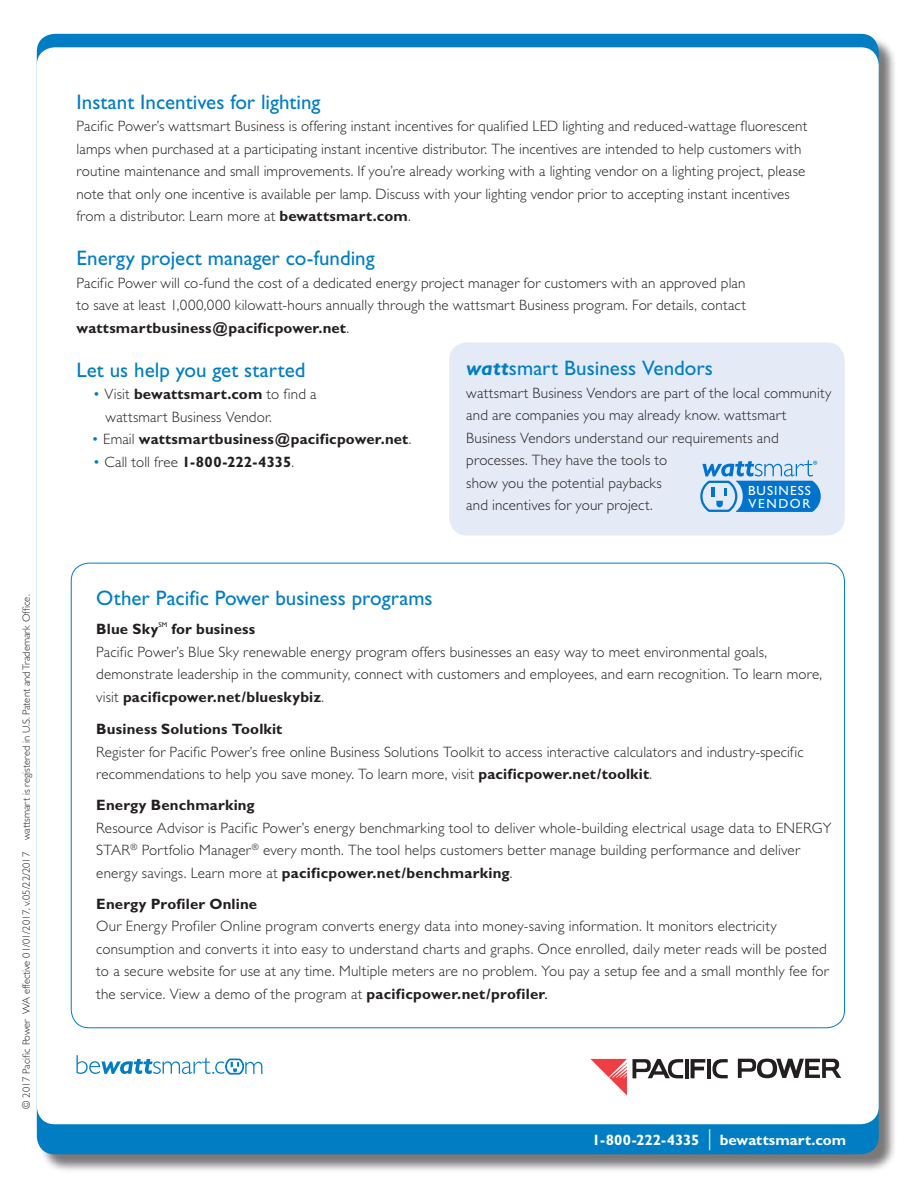
<style>
.page{position:relative;width:918px;height:1188px;background:#fff}
.page>*{position:absolute;margin:0;border:0;box-sizing:border-box;transform-origin:0 0}
.t1{font:21px "Gill Sans";color:#007dc3}
.t2{font:300 15px/22.5px "Gill Sans";letter-spacing:.01em;color:#231f20}
.t3{font:700 15px "Gill Sans";letter-spacing:.01em;color:#231f20}
.t4{font:700 15px "Gill Sans";color:#fff}
.t5{font:13.35px "Gill Sans";letter-spacing:.08em;color:#fff}
.t6{font:12px "Myriad Pro";color:#007dc3}
.t7{font:300 10.5px "Gill Sans";color:#231f20}
.t8{font:7.05px "Gill Sans";color:#231f20}
.s1{font-weight:700}
.s2{color:#007dc3}
.s3{font-weight:300;color:#007dc3}
.s4{font-weight:300}
.s5{font-weight:700;font-style:italic}
.s6{font-weight:400}
.s7{font-weight:300;font-size:21px}
</style>
<div class="page">
<div style="left:39px;top:36px;width:859px;height:1137px;background:#231f20;opacity:.6"></div>
<div style="left:37px;top:34px;width:842px;height:1120px;background:#007dc3;border-radius:18px"></div>
<div style="left:37px;top:47px;width:842px;height:1077px;background:#fff;border-radius:18px"></div>
<svg style="left:738px;top:1059px;width:103px;height:19px"></svg>
<svg style="left:633px;top:1059px;width:50px;height:19px"></svg>
<hr style="left:685px;top:1059px;width:4px;height:19px;background:#231f20">
<svg style="left:691px;top:1059px;width:14px;height:19px"></svg>
<hr style="left:707px;top:1059px;width:4px;height:19px;background:#231f20">
<svg style="left:712px;top:1059px;width:16px;height:19px"></svg>
<svg style="left:590px;top:1059px;width:37px;height:36px"></svg>
<svg style="left:77px;top:1055px;width:185px;height:19px"></svg>
<div style="left:449px;top:342px;width:396px;height:193px;background:#e4ebf7;border-radius:18px"></div>
<svg style="left:700px;top:460px;width:121px;height:52px"></svg>
<h1 class="t1" style="left:76px;top:89px;width:246px">Instant Incentives for lighting</h1>
<p class="t2" style="left:76px;top:115px;width:732px">Pacific Power’s wattsmart Business is offering instant incentives for qualified LED lighting and reduced-wattage fluorescent lamps when purchased at a participating instant incentive distributor. The incentives are intended to help customers with routine maintenance and small improvements. If you’re already working with a lighting vendor on a lighting project, please note that only one incentive is available per lamp. Discuss with your lighting vendor prior to accepting instant incentives from a distributor. Learn more at <span class="s1">bewattsmart.com</span>.</p>
<h1 class="t1" style="left:76px;top:246px;width:300px">Energy project manager co-funding</h1>
<p class="t2" style="left:77px;top:272px;width:671px;text-align:justify">Pacific Power will co-fund the cost of a dedicated energy project manager for customers with an approved plan to save at least 1,000,000 kilowatt-hours annually through the wattsmart Business program. For details, contact <span class="s1">wattsmartbusiness@pacificpower.net</span>.</p>
<h1 class="t1" style="left:76px;top:358px;width:231px">Let us help you get started</h1>
<p class="t2" style="left:106px;top:383px;width:213px;text-indent:-13px"><span class="s2">•</span> Visit <span class="s1">bewattsmart.com</span> to find a wattsmart Business Vendor.</p>
<p class="t3" style="left:91px;top:430px;width:322px"><span class="s3">•</span> <span class="s4">Email</span> wattsmartbusiness@pacificpower.net<span class="s4">.</span></p>
<p class="t3" style="left:93px;top:453px;width:203px"><span class="s3">•</span> <span class="s4">Call toll free</span> 1-800-222-4335<span class="s4">.</span></p>
<h1 class="t1" style="left:466px;top:356px;width:248px"><span class="s5">watt</span>smart Business Vendors</h1>
<p class="t2" style="left:466px;top:381px;width:367px">wattsmart Business Vendors are part of the local community and are companies you may already know. wattsmart Business Vendors understand our requirements and processes. They have the tools to<br>show you the potential paybacks<br>and incentives for your project.</p>
<p class="t6" style="left:813px;top:458px;width:7px">®</p>
<p class="t5" style="left:748px;top:483px;width:64px">BUSINESS</p>
<p class="t5" style="left:749px;top:496px;width:63px">VENDOR</p>
<p class="t7" style="left:20px;top:1109px;width:516px;rotate:-90deg">© 2017 Pacific Power WA effective 01/01/2017, v.05/22/2017 wattsmart is registered in U.S. Patent and Trademark Office.</p>
<h1 class="t1" style="left:96px;top:586px;width:338px">Other Pacific Power business programs</h1>
<p class="t3" style="left:96px;top:621px;width:64px">Blue Sky</p>
<p class="t8" style="left:158px;top:621px;width:10px">SM</p>
<p class="t3" style="left:172px;top:621px;width:85px">for business</p>
<p class="t2" style="left:96px;top:641px;width:728px">Pacific Power’s Blue Sky renewable energy program offers businesses an easy way to meet environmental goals, demonstrate leadership in the community, connect with customers and employees, and earn recognition. To learn more, visit <span class="s1">pacificpower.net/blueskybiz</span>.</p>
<p class="t3" style="left:96px;top:720px;width:188px">Business Solutions Toolkit</p>
<p class="t2" style="left:96px;top:741px;width:709px">Register for Pacific Power’s free online Business Solutions Toolkit to access interactive calculators and industry-specific recommendations to help you save money. To learn more, visit <span class="s1">pacificpower.net/toolkit</span>.</p>
<p class="t3" style="left:96px;top:796px;width:160px">Energy Benchmarking</p>
<p class="t2" style="left:96px;top:817px;width:737px">Resource Advisor is Pacific Power’s energy benchmarking tool to deliver whole-building electrical usage data to ENERGY<br>STAR<sup>®</sup> Portfolio Manager<sup>®</sup> every month. The tool helps customers better manage building performance and deliver energy savings. Learn more at <span class="s1">pacificpower.net/benchmarking</span>.</p>
<p class="t3" style="left:96px;top:895px;width:162px">Energy Profiler Online</p>
<p class="t2" style="left:96px;top:915px;width:734px">Our Energy Profiler Online program converts energy data into money-saving information. It monitors electricity consumption and converts it into easy to understand charts and graphs. Once enrolled, daily meter reads will be posted to a secure website for use at any time. Multiple meters are no problem. You pay a setup fee and a small monthly fee for the service. View a demo of the program at <span class="s1">pacificpower.net/profiler</span><span class="s6">.</span></p>
<p class="t4" style="left:592px;top:1131px;width:255px">1-800-222-4335 <span class="s7">|</span> bewattsmart.com</p>
</div>
